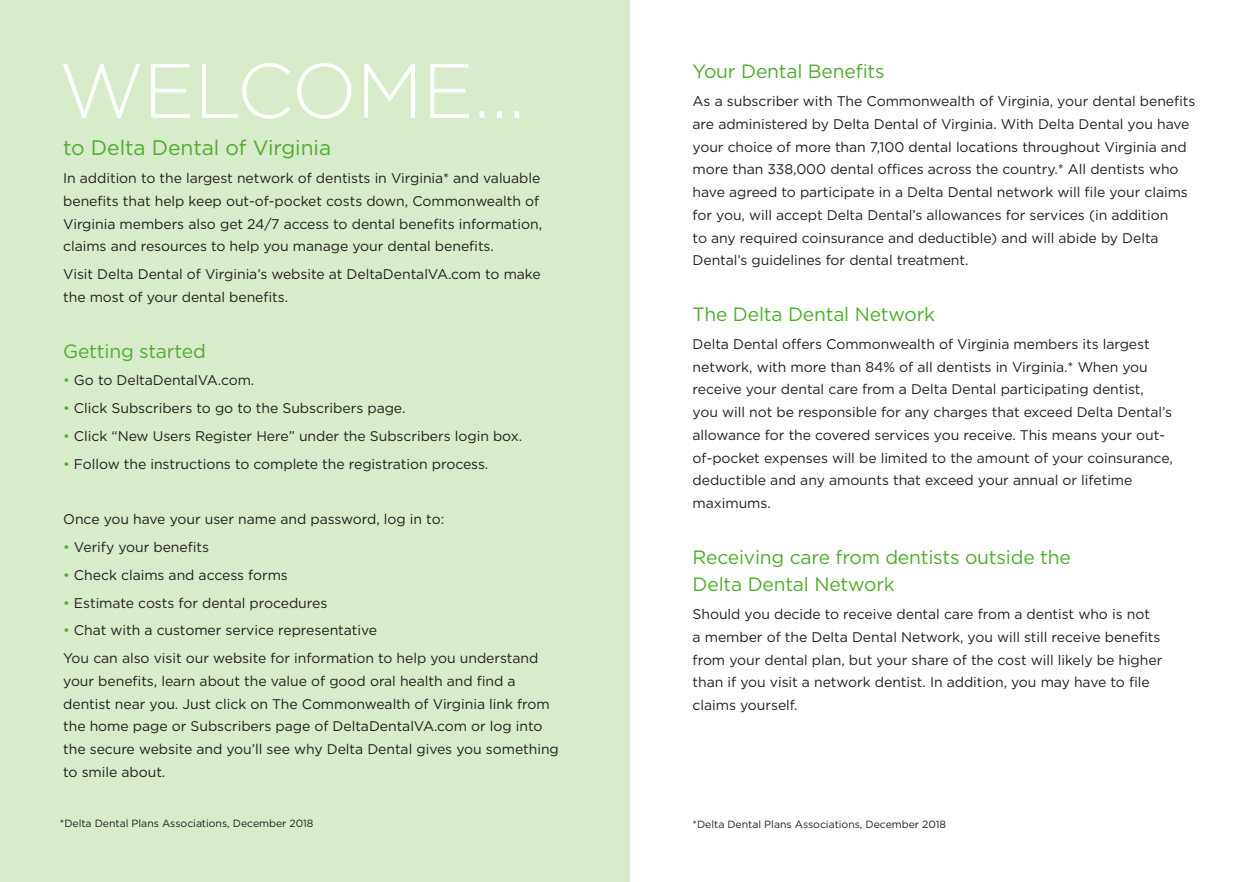
<style>
.page{position:relative;width:1260px;height:882px;background:#fff}
.page>*{position:absolute;margin:0;border:0;box-sizing:border-box;transform-origin:0 0}
.Subheads{font:300 77px "Gotham";letter-spacing:-.01em;color:#fff}
.Body_Copy{font:21px "Gotham";letter-spacing:-.005em;color:#4fad2f}
.Subheads-2{font:19.25px "Gotham";letter-spacing:-.01em;color:#4fad2f}
.Body_Copy-2{font:14px/22.8px "Gotham";letter-spacing:-.005em;color:#231f20}
.Body_Copy-3{font:10.5px "Gotham";letter-spacing:-.005em;color:#231f20}
.s1{color:#4fad2f}
</style>
<div class="page">
<div style="left:0;top:0;width:630px;height:882px;background:#d8ebcb"></div>
<p class="Subheads" style="left:59px;top:42px;width:468px">WELCOME…</p>
<p class="Body_Copy" style="left:63px;top:135px;width:270px">to Delta Dental of Virginia</p>
<p class="Body_Copy-2" style="left:63px;top:167px;width:480px">In addition to the largest network of dentists in Virginia* and valuable benefits that help keep out-of-pocket costs down, Commonwealth of Virginia members also get 24/7 access to dental benefits information, claims and resources to help you manage your dental benefits.</p>
<p class="Body_Copy-2" style="left:63px;top:263px;width:479px">Visit Delta Dental of Virginia’s website at DeltaDentalVA.com to make the most of your dental benefits.</p>
<p class="Subheads-2" style="left:63px;top:338px;width:144px">Getting started</p>
<p class="Body_Copy-2" style="left:63px;top:369px;width:193px"><span class="s1">•</span> Go to DeltaDentalVA.com.</p>
<p class="Body_Copy-2" style="left:63px;top:396px;width:344px"><span class="s1">•</span> Click Subscribers to go to the Subscribers page.</p>
<p class="Body_Copy-2" style="left:63px;top:424px;width:460px"><span class="s1">•</span> Click “New Users Register Here” under the Subscribers login box.</p>
<p class="Body_Copy-2" style="left:63px;top:452px;width:427px"><span class="s1">•</span> Follow the instructions to complete the registration process.</p>
<p class="Body_Copy-2" style="left:63px;top:508px;width:383px">Once you have your user name and password, log in to:</p>
<p class="Body_Copy-2" style="left:63px;top:535px;width:147px"><span class="s1">•</span> Verify your benefits</p>
<p class="Body_Copy-2" style="left:63px;top:563px;width:226px"><span class="s1">•</span> Check claims and access forms</p>
<p class="Body_Copy-2" style="left:63px;top:591px;width:266px"><span class="s1">•</span> Estimate costs for dental procedures</p>
<p class="Body_Copy-2" style="left:63px;top:619px;width:315px"><span class="s1">•</span> Chat with a customer service representative</p>
<p class="Body_Copy-2" style="left:63px;top:647px;width:497px">You can also visit our website for information to help you understand your benefits, learn about the value of good oral health and find a dentist near you. Just click on The Commonwealth of Virginia link from the home page or Subscribers page of DeltaDentalVA.com or log into the secure website and you’ll see why Delta Dental gives you something to smile about.</p>
<p class="Body_Copy-3" style="left:60px;top:816px;width:255px">*Delta Dental Plans Associations, December 2018</p>
<p class="Subheads-2" style="left:693px;top:59px;width:194px">Your Dental Benefits</p>
<p class="Body_Copy-2" style="left:693px;top:90px;width:504px">As a subscriber with The Commonwealth of Virginia, your dental benefits are administered by Delta Dental of Virginia. With Delta Dental you have your choice of more than 7,100 dental locations throughout Virginia and more than 338,000 dental offices across the country.* All dentists who have agreed to participate in a Delta Dental network will file your claims for you, will accept Delta Dental’s allowances for services (in addition<br>to any required coinsurance and deductible) and will abide by Delta Dental’s guidelines for dental treatment.</p>
<p class="Subheads-2" style="left:693px;top:302px;width:244px">The Delta Dental Network</p>
<p class="Body_Copy-2" style="left:693px;top:332px;width:482px">Delta Dental offers Commonwealth of Virginia members its largest network, with more than 84% of all dentists in Virginia.* When you receive your dental care from a Delta Dental participating dentist,<br>you will not be responsible for any charges that exceed Delta Dental’s allowance for the covered services you receive. This means your out&shy;of-pocket expenses will be limited to the amount of your coinsurance, deductible and any amounts that exceed your annual or lifetime maximums.</p>
<p class="Subheads-2" style="left:693px;top:545px;width:380px">Receiving care from dentists outside the</p>
<p class="Subheads-2" style="left:693px;top:572px;width:204px">Delta Dental Network</p>
<p class="Body_Copy-2" style="left:693px;top:603px;width:471px">Should you decide to receive dental care from a dentist who is not<br>a member of the Delta Dental Network, you will still receive benefits from your dental plan, but your share of the cost will likely be higher than if you visit a network dentist. In addition, you may have to file claims yourself.</p>
<p class="Body_Copy-3" style="left:693px;top:818px;width:255px">*Delta Dental Plans Associations, December 2018</p>
</div>
